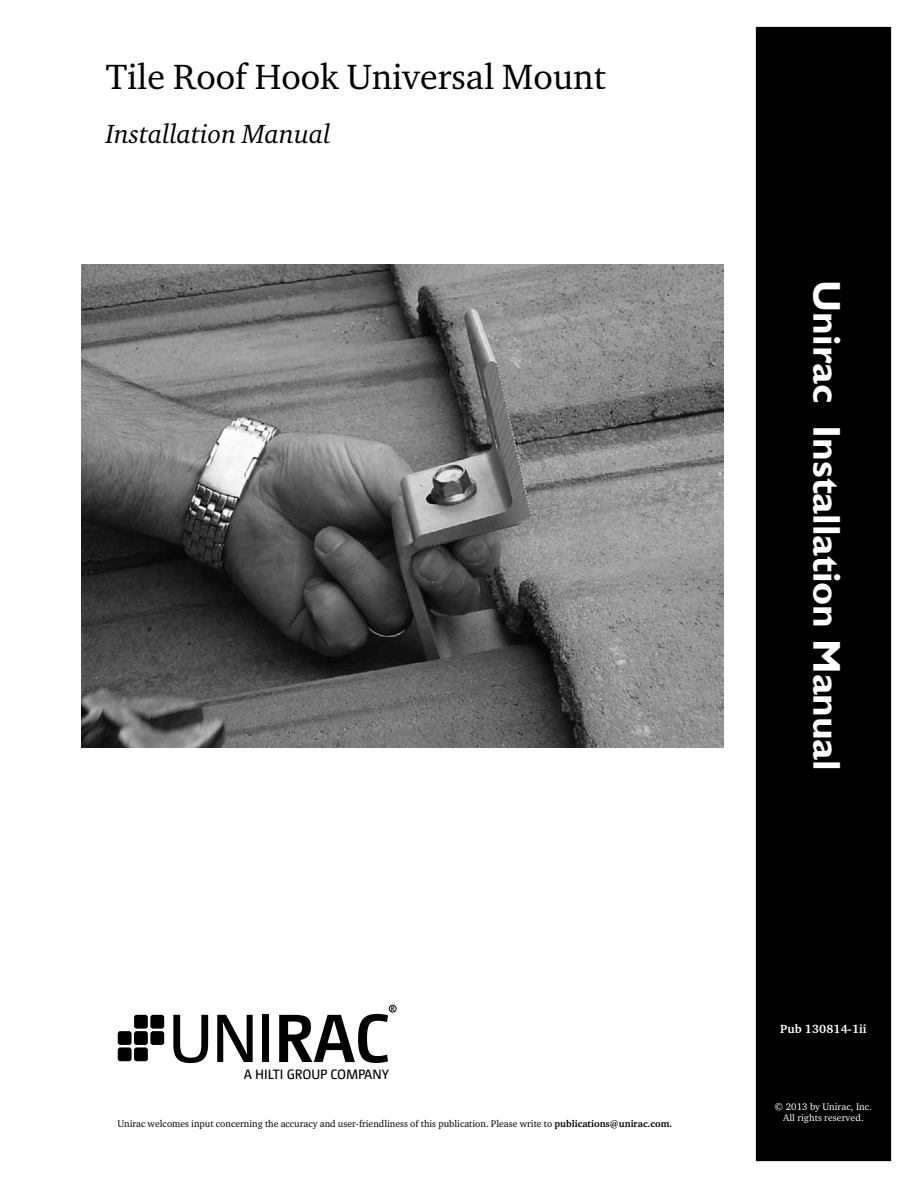
<style>
.page{position:relative;width:918px;height:1188px;background:#fff}
.page>*{position:absolute;margin:0;border:0;box-sizing:border-box;transform-origin:0 0}
.t1{font:700 39px "Gill Sans Std";color:#fff}
.t2{font:36px "Charter ITC";color:#000}
.t3{font:italic 27px "Charter ITC";color:#000}
.t4{font:13.5px "Camingo Regular TF";letter-spacing:-.01em;color:#000}
.t5{font:700 12.15px "Charter ITC";letter-spacing:.01em;color:#fff}
.t6{font:9.75px "Charter ITC";color:#000}
.t7{font:9.75px/11.7px "Charter ITC";letter-spacing:.01em;color:#fff;text-align:center}
.t8{font:6.45px "Camingo Semi Bold TF";color:#000}
.s1{font-weight:700}
</style>
<div class="page">
<div style="left:756px;top:27px;width:135px;height:1134px;background:#000"></div>
<svg style="left:173px;top:1015px;width:35px;height:48px"></svg>
<svg style="left:217px;top:1015px;width:36px;height:47px"></svg>
<div style="left:262px;top:1015px;width:7px;height:47px;background:#000"></div>
<svg style="left:279px;top:1014px;width:109px;height:49px"></svg>
<div style="left:389px;top:1005px;width:7px;height:7px;border:1px solid #000;border-radius:50%"></div>
<svg style="left:118px;top:1015px;width:46px;height:46px"></svg>
<img style="left:81px;top:264px;width:643px;height:484px">
<h2 class="t2" style="left:106px;top:54px;width:502px">Tile Roof Hook Universal Mount</h2>
<h3 class="t3" style="left:106px;top:117px;width:226px">Installation Manual</h3>
<p class="t8" style="left:391px;top:1005px;width:5px">R</p>
<h3 class="t4" style="left:244px;top:1066px;width:147px">A HILTI GROUP COMPANY</h3>
<p class="t6" style="left:117px;top:1118px;width:556px">Unirac welcomes input concerning the accuracy and user-friendliness of this publication. Please write to <span class="s1">publications@unirac.com.</span></p>
<h1 class="t1" style="left:850px;top:280px;width:492px;rotate:90deg">Unirac Installation Manual</h1>
<p class="t5" style="left:780px;top:1021px;width:88px">Pub 130814-1ii</p>
<p class="t7" style="left:775px;top:1100px;width:99px">© 2013 by Unirac, Inc.<br>All rights reserved.</p>
</div>
